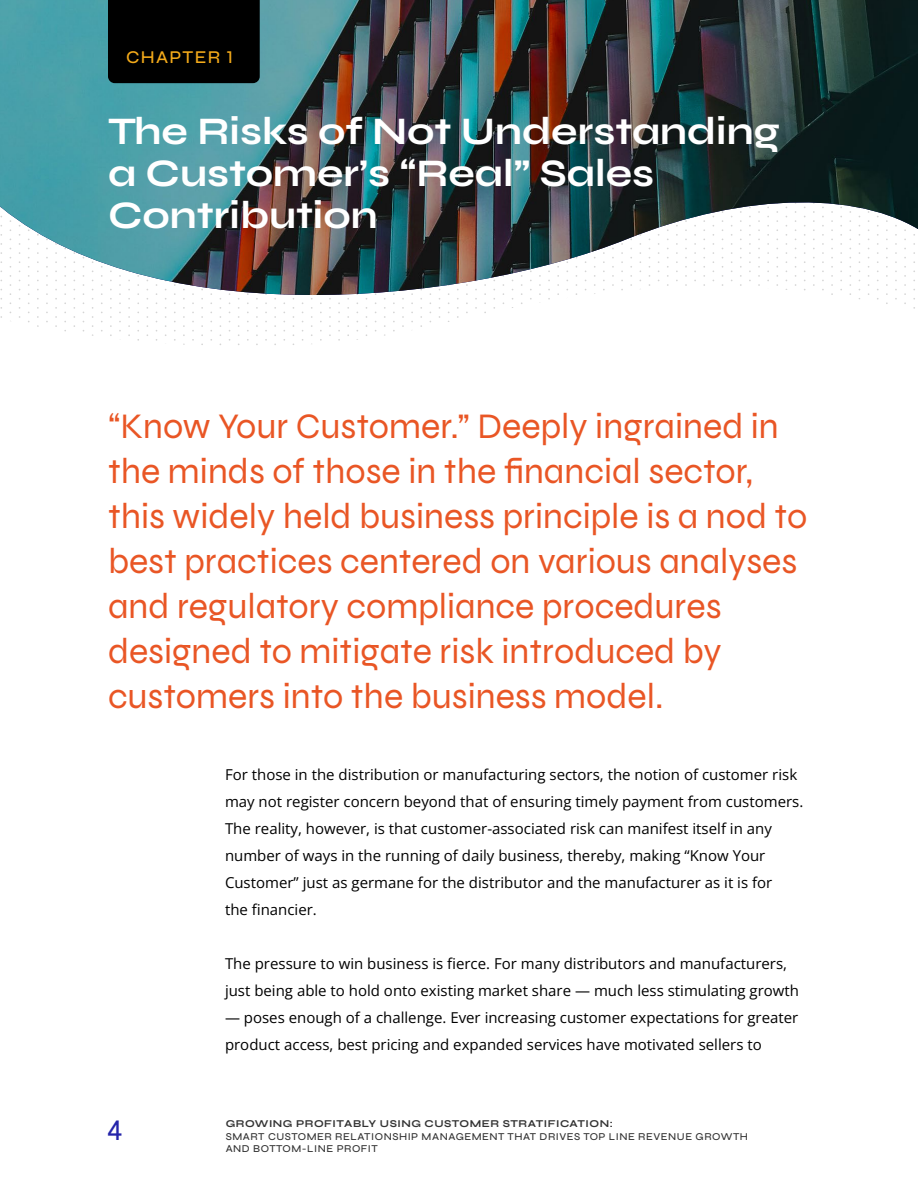
<style>
.page{position:relative;width:918px;height:1188px;background:#fff}
.page>*{position:absolute;margin:0;border:0;box-sizing:border-box;transform-origin:0 0}
.t1{font:700 39px/42px "Syne";color:#fff}
.t2{font:36px/45px "Syne";color:#e95625}
.t3{font:30px "Syne";color:#2525aa}
.t4{font:500 18px "Syne";letter-spacing:.07em;color:#f4aa1a}
.t5{font:15px/27px "Open Sans";color:#000}
.t6{font:500 10.5px/12.6px "Syne";letter-spacing:.05em;color:#333}
.t7{font:700 10.5px "Syne";letter-spacing:.05em;color:#333}
</style>
<div class="page">
<img style="left:0;top:0;width:918px;height:295px">
<div style="left:108px;top:0;width:152px;height:83px;background:#000"></div>
<p class="t4" style="left:126px;top:46px;width:108px">CHAPTER 1</p>
<h1 class="t1" style="left:108px;top:109px;width:673px">The Risks of Not Understanding a Customer’s “Real” Sales<br>Contribution</h1>
<p class="t2" style="left:108px;top:403px;width:701px">“Know Your Customer.” Deeply ingrained in the minds of those in the financial sector, this widely held business principle is a nod to best practices centered on various analyses and regulatory compliance procedures designed to mitigate risk introduced by customers into the business model.</p>
<p class="t5" style="left:225px;top:761px;width:580px">For those in the distribution or manufacturing sectors, the notion of customer risk may not register concern beyond that of ensuring timely payment from customers.<br>The reality, however, is that customer-associated risk can manifest itself in any number of ways in the running of daily business, thereby, making “Know Your Customer” just as germane for the distributor and the manufacturer as it is for<br>the financier.</p>
<h3 class="t3" style="left:107px;top:1112px;width:18px">4</h3>
<p class="t5" style="left:225px;top:950px;width:576px">The pressure to win business is fierce. For many distributors and manufacturers, just being able to hold onto existing market share — much less stimulating growth</p>
<p class="t5" style="left:225px;top:1004px;width:575px">— poses enough of a challenge. Ever increasing customer expectations for greater product access, best pricing and expanded services have motivated sellers to</p>
<p class="t7" style="left:226px;top:1117px;width:389px">GROWING PROFITABLY USING CUSTOMER STRATIFICATION:</p>
<p class="t6" style="left:226px;top:1130px;width:524px">SMART CUSTOMER RELATIONSHIP MANAGEMENT THAT DRIVES TOP LINE REVENUE GROWTH<br>AND BOTTOM-LINE PROFIT</p>
</div>
